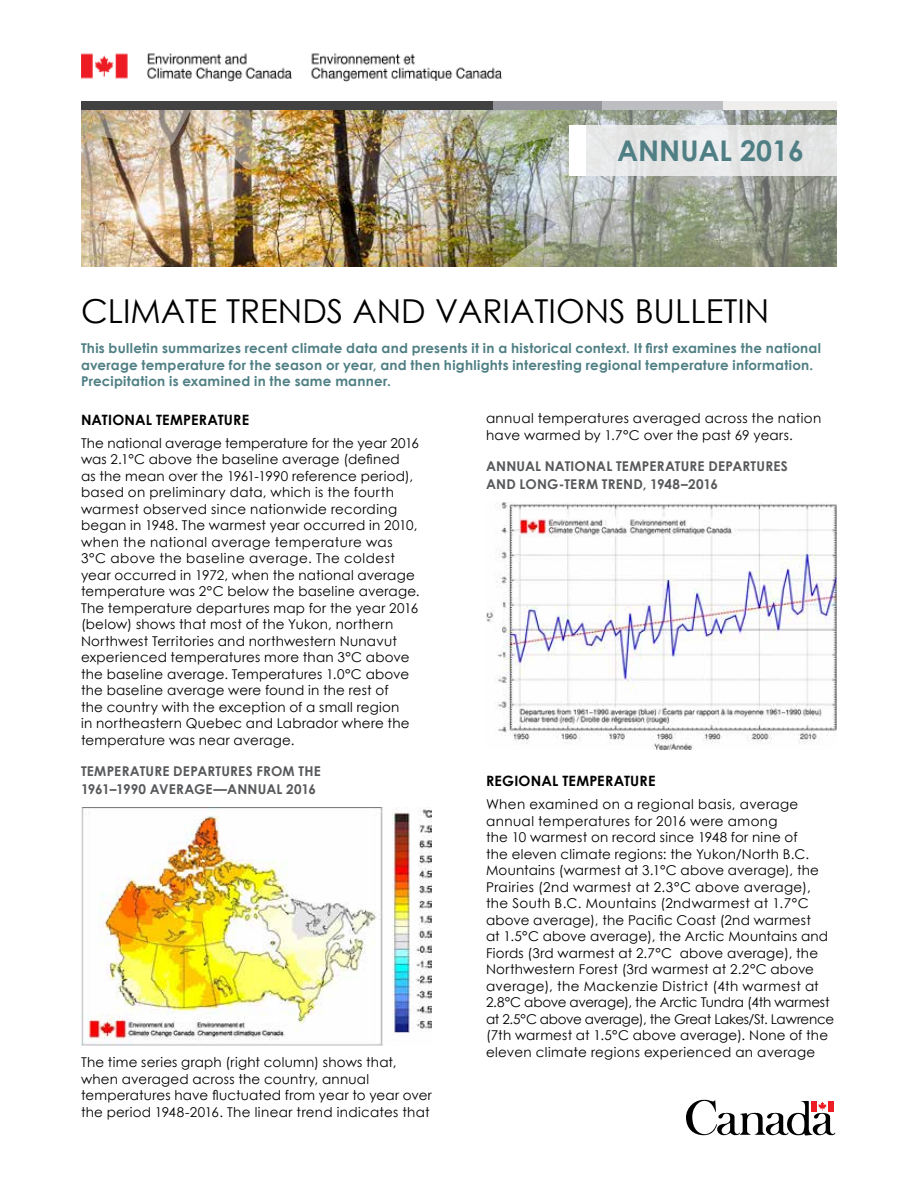
<style>
.page{position:relative;width:918px;height:1188px;background:#fff}
.page>*{position:absolute;margin:0;border:0;box-sizing:border-box;transform-origin:0 0}
.t1{font:33px "Century Gothic";color:#000}
.t2{font:700 28.5px "Century Gothic";color:#4f7f84}
.t3{font:700 14.25px "Century Gothic";letter-spacing:.015em;color:#000}
.t4{font:13.5px/16.5px "Century Gothic";letter-spacing:.015em;color:#000}
.t5{font:700 13.5px/16.5px "Century Gothic";letter-spacing:.02em;color:#4f7f84}
.t6{font:700 13.5px/18px "Century Gothic";letter-spacing:.015em;color:#58595b}
</style>
<div class="page">
<img style="left:81px;top:81px;width:756px;height:186px">
<div style="left:543px;top:102px;width:294px;height:8px;background:#efeeed"></div>
<div style="left:429px;top:102px;width:294px;height:8px;background:#bdbec1"></div>
<div style="left:308px;top:102px;width:294px;height:8px;background:#93959a"></div>
<div style="left:81px;top:102px;width:411px;height:8px;background:#414142"></div>
<svg style="left:686px;top:1100px;width:149px;height:36px"></svg>
<img style="left:81px;top:53px;width:421px;height:28px">
<div style="left:585px;top:125px;width:252px;height:51px;background:#e5e6e6"></div>
<div style="left:569px;top:125px;width:16px;height:51px;background:#fff"></div>
<img style="left:81px;top:808px;width:351px;height:238px">
<img style="left:486px;top:502px;width:351px;height:248px">
<h2 class="t2" style="left:617px;top:129px;width:188px">ANNUAL 2016</h2>
<h1 class="t1" style="left:81px;top:288px;width:690px">CLIMATE TRENDS AND VARIATIONS BULLETIN</h1>
<p class="t5" style="left:81px;top:340px;width:742px">This bulletin summarizes recent climate data and presents it in a historical context. It first examines the national average temperature for the season or year, and then highlights interesting regional temperature information.<br>Precipitation is examined in the same manner.</p>
<p class="t3" style="left:81px;top:409px;width:170px">NATIONAL TEMPERATURE</p>
<p class="t4" style="left:81px;top:435px;width:340px">The national average temperature for the year 2016 was 2.1°C above the baseline average (defined<br>as the mean over the 1961-1990 reference period), based on preliminary data, which is the fourth warmest observed since nationwide recording began in 1948. The warmest year occurred in 2010, when the national average temperature was 3°C above the baseline average. The coldest year occurred in 1972, when the national average temperature was 2°C below the baseline average.<br>The temperature departures map for the year 2016 (below) shows that most of the Yukon, northern Northwest Territories and northwestern Nunavut experienced temperatures more than 3°C above the baseline average. Temperatures 1.0°C above the baseline average were found in the rest of<br>the country with the exception of a small region<br>in northeastern Quebec and Labrador where the temperature was near average.</p>
<p class="t6" style="left:81px;top:762px;width:241px">TEMPERATURE DEPARTURES FROM THE<br>1961–1990 AVERAGE—ANNUAL 2016</p>
<p class="t4" style="left:486px;top:410px;width:337px">annual temperatures averaged across the nation have warmed by 1.7°C over the past 69 years.</p>
<p class="t6" style="left:486px;top:457px;width:303px">ANNUAL NATIONAL TEMPERATURE DEPARTURES<br>AND LONG-TERM TREND, 1948–2016</p>
<p class="t3" style="left:486px;top:770px;width:171px">REGIONAL TEMPERATURE</p>
<p class="t4" style="left:486px;top:796px;width:350px">When examined on a regional basis, average annual temperatures for 2016 were among<br>the 10 warmest on record since 1948 for nine of<br>the eleven climate regions: the Yukon/North B.C.<br>Mountains (warmest at 3.1°C above average), the Prairies (2nd warmest at 2.3°C above average), the South B.C. Mountains (2ndwarmest at 1.7°C above average), the Pacific Coast (2nd warmest<br>at 1.5°C above average), the Arctic Mountains and Fiords (3rd warmest at 2.7°C above average), the Northwestern Forest (3rd warmest at 2.2°C above average), the Mackenzie District (4th warmest at 2.8°C above average), the Arctic Tundra (4th warmest at 2.5°C above average), the Great Lakes/St. Lawrence (7th warmest at 1.5°C above average). None of the eleven climate regions experienced an average</p>
<p class="t4" style="left:81px;top:1054px;width:353px">The time series graph (right column) shows that, when averaged across the country, annual temperatures have fluctuated from year to year over the period 1948-2016. The linear trend indicates that</p>
</div>
